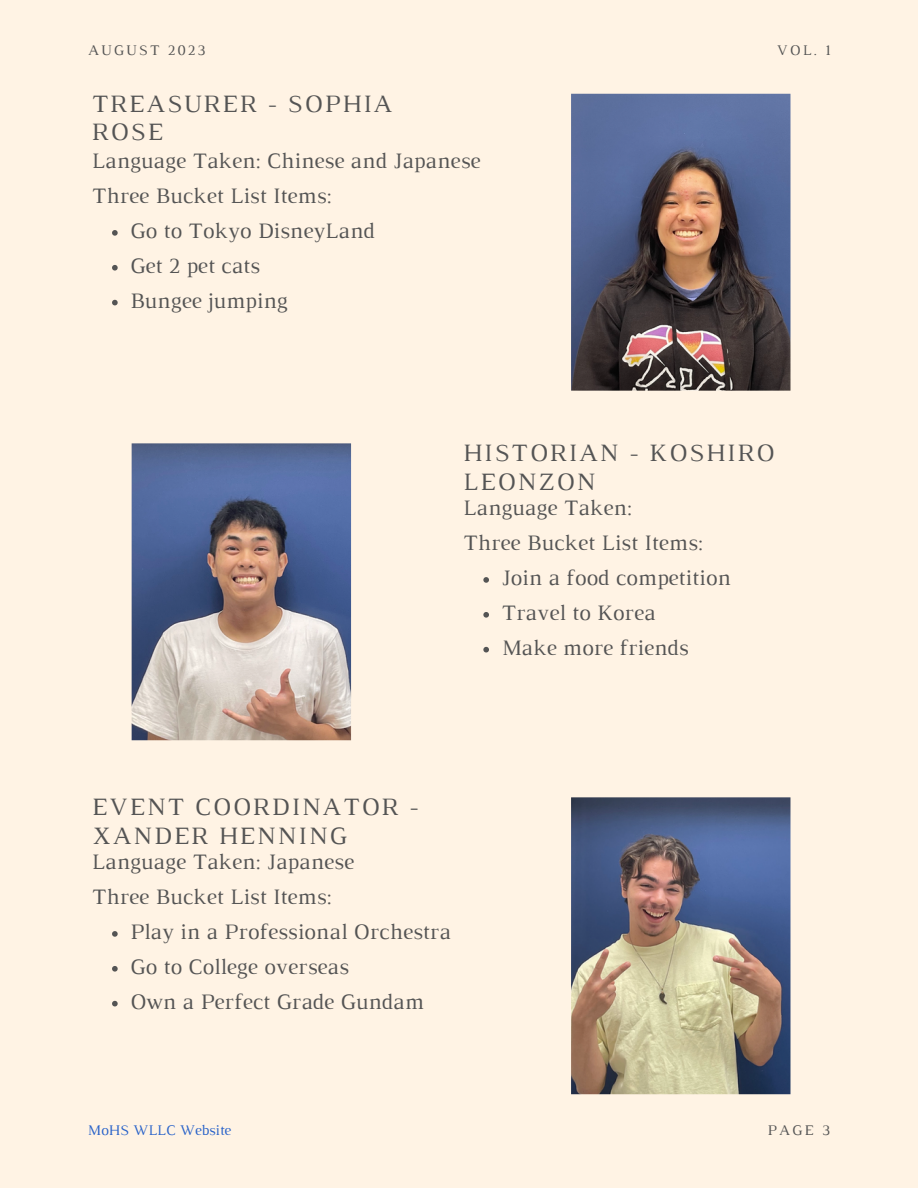
<style>
.page{position:relative;width:918px;height:1188px;background:#fff3e4}
.page>*{position:absolute;margin:0;border:0;box-sizing:border-box;transform-origin:0 0}
.t1{font:25.5px/28.2px "Luthier";letter-spacing:.07em;color:#545454}
.t2{font:22.5px "Luthier";color:#545454}
.t3{font:15px "Luthier";letter-spacing:.14em;color:#545454}
.t4{font:15px "Luthier";color:#2862c9}
</style>
<div class="page">
<svg style="left:571px;top:93px;width:220px;height:298px;background:#5c5a6c"></svg>
<svg style="left:112px;top:230px;width:6px;height:6px"></svg>
<svg style="left:112px;top:265px;width:6px;height:6px"></svg>
<svg style="left:112px;top:300px;width:6px;height:5px"></svg>
<svg style="left:483px;top:577px;width:6px;height:6px"></svg>
<svg style="left:483px;top:612px;width:6px;height:6px"></svg>
<svg style="left:483px;top:647px;width:6px;height:5px"></svg>
<svg style="left:131px;top:443px;width:221px;height:298px;background:#87889b"></svg>
<img style="left:571px;top:797px;width:220px;height:298px">
<svg style="left:112px;top:931px;width:6px;height:6px"></svg>
<svg style="left:112px;top:966px;width:6px;height:6px"></svg>
<svg style="left:112px;top:1001px;width:6px;height:5px"></svg>
<p class="t3" style="left:88px;top:45px;width:119px">AUGUST 2023</p>
<p class="t3" style="left:777px;top:45px;width:55px">VOL. 1</p>
<p class="t1" style="left:92px;top:91px;width:302px">TREASURER - SOPHIA<br>ROSE</p>
<p class="t2" style="left:92px;top:153px;width:390px">Language Taken: Chinese and Japanese</p>
<p class="t2" style="left:92px;top:188px;width:241px">Three Bucket List Items:</p>
<p class="t2" style="left:130px;top:222px;width:246px">Go to Tokyo DisneyLand</p>
<p class="t2" style="left:130px;top:257px;width:132px">Get 2 pet cats</p>
<p class="t2" style="left:130px;top:292px;width:159px">Bungee jumping</p>
<p class="t1" style="left:463px;top:441px;width:313px">HISTORIAN - KOSHIRO<br>LEONZON</p>
<p class="t2" style="left:463px;top:500px;width:170px">Language Taken:</p>
<p class="t2" style="left:463px;top:535px;width:241px">Three Bucket List Items:</p>
<p class="t2" style="left:501px;top:569px;width:231px">Join a food competition</p>
<p class="t2" style="left:501px;top:604px;width:156px">Travel to Korea</p>
<p class="t2" style="left:501px;top:639px;width:189px">Make more friends</p>
<p class="t1" style="left:92px;top:795px;width:328px">EVENT COORDINATOR -<br>XANDER HENNING</p>
<p class="t2" style="left:92px;top:854px;width:264px">Language Taken: Japanese</p>
<p class="t2" style="left:92px;top:889px;width:241px">Three Bucket List Items:</p>
<p class="t2" style="left:130px;top:923px;width:322px">Play in a Professional Orchestra</p>
<p class="t2" style="left:130px;top:958px;width:220px">Go to College overseas</p>
<p class="t2" style="left:130px;top:993px;width:296px">Own a Perfect Grade Gundam</p>
<p class="t4" style="left:88px;top:1125px;width:145px">MoHS WLLC Website</p>
<p class="t3" style="left:768px;top:1125px;width:64px">PAGE 3</p>
</div>
